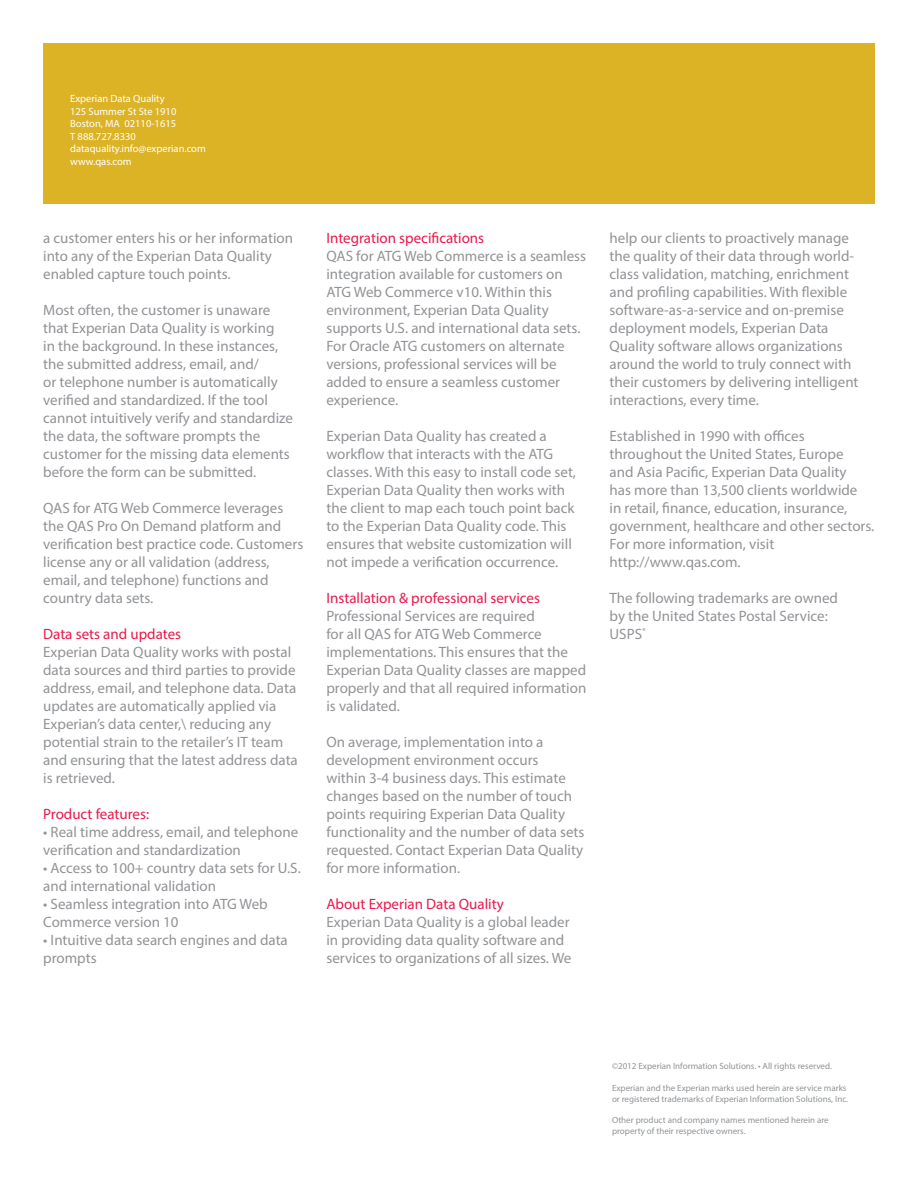
<style>
.page{position:relative;width:918px;height:1188px;background:#fff}
.page>*{position:absolute;margin:0;border:0;box-sizing:border-box;transform-origin:0 0}
.t1{font:15px/18px "Myriad Pro";color:#919396}
.t2{font:15px "Myriad Pro";color:#eb184c}
.t3{font:10.5px/12.6px "Myriad Pro";color:#fff}
.t4{font:9px/10.8px "Myriad Pro";color:#919396}
</style>
<div class="page">
<div style="left:43px;top:43px;width:832px;height:161px;background:#dcb325"></div>
<p class="t3" style="left:70px;top:92px;width:137px">Experian Data Quality<br>125 Summer St Ste 1910<br>Boston, MA 02110-1615<br>T 888.727.8330 dataquality.info@experian.com www.qas.com</p>
<p class="t1" style="left:43px;top:228px;width:251px">a customer enters his or her information into any of the Experian Data Quality enabled capture touch points.</p>
<p class="t1" style="left:43px;top:300px;width:251px">Most often, the customer is unaware that Experian Data Quality is working<br>in the background. In these instances, the submitted address, email, and/<br>or telephone number is automatically verified and standardized. If the tool cannot intuitively verify and standardize the data, the software prompts the customer for the missing data elements before the form can be submitted.</p>
<p class="t1" style="left:43px;top:498px;width:262px">QAS for ATG Web Commerce leverages the QAS Pro On Demand platform and verification best practice code. Customers license any or all validation (address, email, and telephone) functions and country data sets.</p>
<p class="t2" style="left:43px;top:624px;width:140px">Data sets and updates</p>
<p class="t1" style="left:43px;top:642px;width:256px">Experian Data Quality works with postal data sources and third parties to provide address, email, and telephone data. Data updates are automatically applied via Experian’s data center,\ reducing any potential strain to the retailer’s IT team and ensuring that the latest address data is retrieved.</p>
<p class="t2" style="left:43px;top:804px;width:107px">Product features:</p>
<p class="t1" style="left:43px;top:822px;width:257px">• Real time address, email, and telephone verification and standardization</p>
<p class="t1" style="left:43px;top:858px;width:259px">• Access to 100+ country data sets for U.S. and international validation</p>
<p class="t1" style="left:43px;top:894px;width:226px">• Seamless integration into ATG Web<br>Commerce version 10</p>
<p class="t1" style="left:43px;top:930px;width:246px">• Intuitive data search engines and data prompts</p>
<p class="t2" style="left:326px;top:228px;width:159px">Integration specifications</p>
<p class="t1" style="left:326px;top:246px;width:261px">QAS for ATG Web Commerce is a seamless integration available for customers on ATG Web Commerce v10. Within this environment, Experian Data Quality supports U.S. and international data sets.<br>For Oracle ATG customers on alternate versions, professional services will be added to ensure a seamless customer experience.</p>
<p class="t1" style="left:326px;top:426px;width:251px">Experian Data Quality has created a workflow that interacts with the ATG classes. With this easy to install code set, Experian Data Quality then works with the client to map each touch point back to the Experian Data Quality code. This ensures that website customization will not impede a verification occurrence.</p>
<p class="t2" style="left:326px;top:588px;width:215px">Installation &amp; professional services</p>
<p class="t1" style="left:326px;top:606px;width:261px">Professional Services are required<br>for all QAS for ATG Web Commerce implementations. This ensures that the Experian Data Quality classes are mapped properly and that all required information is validated.</p>
<p class="t1" style="left:326px;top:732px;width:260px">On average, implementation into a development environment occurs<br>within 3-4 business days. This estimate changes based on the number of touch points requiring Experian Data Quality functionality and the number of data sets requested. Contact Experian Data Quality for more information.</p>
<p class="t2" style="left:326px;top:894px;width:179px">About Experian Data Quality</p>
<p class="t1" style="left:326px;top:912px;width:247px">Experian Data Quality is a global leader in providing data quality software and services to organizations of all sizes. We</p>
<p class="t1" style="left:610px;top:228px;width:251px">help our clients to proactively manage the quality of their data through world&shy;class validation, matching, enrichment and profiling capabilities. With flexible software-as-a-service and on-premise deployment models, Experian Data Quality software allows organizations around the world to truly connect with their customers by delivering intelligent interactions, every time.</p>
<p class="t1" style="left:610px;top:426px;width:266px">Established in 1990 with offices throughout the United States, Europe<br>and Asia Pacific, Experian Data Quality<br>has more than 13,500 clients worldwide<br>in retail, finance, education, insurance, government, healthcare and other sectors.<br>For more information, visit http://www.qas.com.</p>
<p class="t1" style="left:610px;top:588px;width:230px">The following trademarks are owned by the United States Postal Service:<br>USPS<sup>®</sup></p>
<p class="t4" style="left:612px;top:1061px;width:222px">©2012 Experian Information Solutions. • All rights reserved.</p>
<p class="t4" style="left:612px;top:1083px;width:238px">Experian and the Experian marks used herein are service marks or registered trademarks of Experian Information Solutions, Inc.</p>
<p class="t4" style="left:612px;top:1115px;width:218px">Other product and company names mentioned herein are property of their respective owners.</p>
</div>
